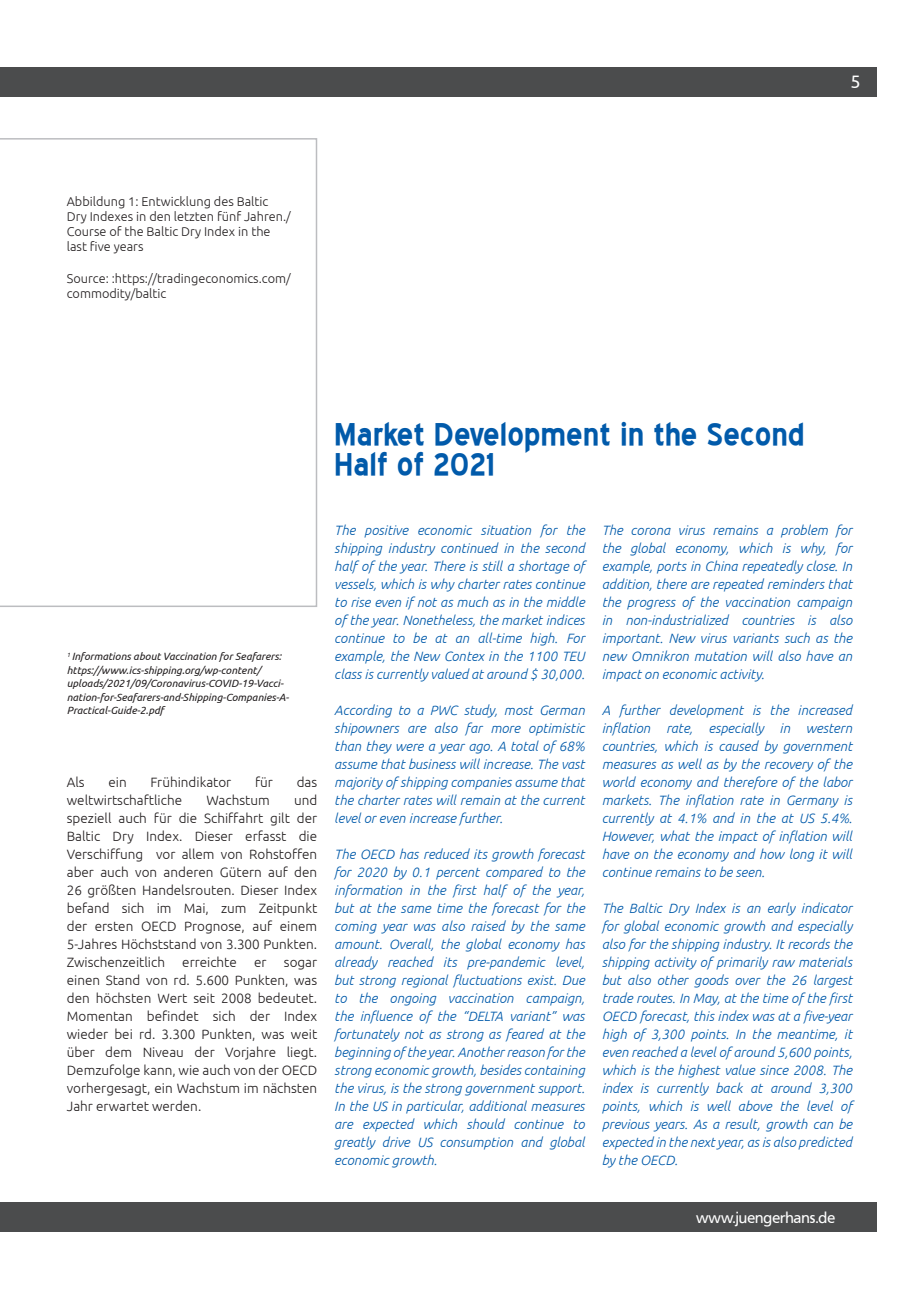
<style>
.page{position:relative;width:919px;height:1289px;background:#fff}
.page>*{position:absolute;margin:0;border:0;box-sizing:border-box;transform-origin:0 0}
.t1{font:700 39px/30px "Blue Highway";color:#015aaa}
.t2{font:18px "Ubuntu";color:#fff}
.t3{font:15px "Frutiger VR";color:#fff}
.t4{font:italic 300 13.5px/18px "Ubuntu";color:#015aaa;text-align:justify}
.t5{font:300 13.5px/18px "Ubuntu";color:#231f20;text-align:justify}
.t6{font:300 12.75px/15px "Ubuntu";color:#231f20}
.t7{font:italic 10.5px/13.5px "Ubuntu";color:#231f20}
</style>
<div class="page">
<svg style="left:0;top:138px;width:317px;height:469px"></svg>
<div style="left:0;top:1202px;width:13px;height:30px;background:#4b4c4d"></div>
<div style="left:13px;top:1202px;width:863px;height:30px;background:#4b4c4d"></div>
<div style="left:0;top:67px;width:13px;height:30px;background:#4b4c4d"></div>
<div style="left:13px;top:67px;width:863px;height:30px;background:#4b4c4d"></div>
<p class="t6" style="left:67px;top:193px;width:225px">Abbildung 1: Entwicklung des Baltic<br>Dry Indexes in den letzten fünf Jahren./<br>Course of the Baltic Dry Index in the last five years</p>
<p class="t6" style="left:67px;top:270px;width:225px">Source: :https://tradingeconomics.com/ commodity/baltic</p>
<h2 class="t2" style="left:850px;top:70px;width:12px">5</h2>
<h1 class="t1" style="left:334px;top:419px;width:472px">Market Development in the Second<br>Half of 2021</h1>
<p class="t7" style="left:67px;top:649px;width:224px"><sup>1</sup> Informations about Vaccination for Seafarers: https://www.ics-shipping.org/wp-content/ uploads/2021/09/Coronavirus-COVID-19-Vacci&shy;nation-for-Seafarers-and-Shipping-Companies-A-Practical-Guide-2.pdf</p>
<p class="t5" style="left:67px;top:773px;width:19px">Als</p>
<p class="t5" style="left:108px;top:773px;width:20px">ein</p>
<p class="t5" style="left:150px;top:773px;width:82px">Frühindikator</p>
<p class="t5" style="left:255px;top:773px;width:19px">für</p>
<p class="t5" style="left:297px;top:773px;width:22px">das</p>
<p class="t5" style="left:67px;top:791px;width:117px">weltwirtschaftliche</p>
<p class="t5" style="left:206px;top:791px;width:65px">Wachstum</p>
<p class="t5" style="left:67px;top:791px;width:252px;text-indent:227px">und speziell auch für die Schiffahrt gilt der Baltic Dry Index. Dieser erfasst die Verschiffung vor allem von Rohstoffen aber auch von anderen Gütern auf den 26 größten Handelsrouten. Dieser Index befand sich im Mai, zum Zeitpunkt der ersten OECD Prognose, auf einem 5-Jahres Höchststand von 3.300 Punkten.<br>Zwischenzeitlich</p>
<p class="t5" style="left:182px;top:953px;width:56px">erreichte</p>
<p class="t5" style="left:254px;top:953px;width:14px">er</p>
<p class="t5" style="left:67px;top:953px;width:252px;text-indent:217px">sogar einen Stand von rd. 5.600 Punkten, was den höchsten Wert seit 2008 bedeutet.<br>Momentan befindet sich der Index wieder bei rd. 3.300 Punkten, was weit über dem Niveau der Vorjahre liegt.<br>Demzufolge kann, wie auch von der OECD vorhergesagt, ein Wachstum im nächsten Jahr erwartet werden.</p>
<p class="t4" style="left:334px;top:521px;width:252px">The positive economic situation for the shipping industry continued in the second half of the year. There is still a shortage of vessels, which is why charter rates continue to rise even if not as much as in the middle of the year. Nonetheless, the market indices continue to be at an all-time high. For example, the New Contex in the 1100 TEU class is currently valued at around $ 30,000.</p>
<p class="t4" style="left:334px;top:701px;width:252px">According to a PWC study, most German shipowners are also far more optimistic than they were a year ago. A total of 68% assume that business will increase. The vast majority of shipping companies assume that the charter rates will remain at the current level or even increase further.</p>
<p class="t4" style="left:334px;top:845px;width:252px">The OECD has reduced its growth forecast for 2020 by 0.1 percent compared to the information in the first half of the year, but at the same time the forecast for the coming year was also raised by the same amount. Overall, the global economy has already reached its pre-pandemic level, but strong regional fluctuations exist. Due to the ongoing vaccination campaign, the influence of the “DELTA variant” was fortunately not as strong as feared at the beginning of the year. Another reason for the strong economic growth, besides containing the virus, is the strong government support.<br>In the US in particular, additional measures are expected which should continue to greatly drive US consumption and global economic growth.</p>
<p class="t4" style="left:601px;top:520px;width:252px">The corona virus remains a problem for the global economy, which is why, for example, ports in China repeatedly close. In addition, there are repeated reminders that the progress of the vaccination campaign in non-industrialized countries is also important. New virus variants such as the new Omnikron mutation will also have an impact on economic activity.</p>
<p class="t4" style="left:601px;top:700px;width:252px">A further development is the increased inflation rate, especially in western countries, which is caused by government measures as well as by the recovery of the world economy and therefore of the labor markets. The inflation rate in Germany is currently at 4.1% and in the at US 5.4%.<br>However, what the impact of inflation will have on the economy and how long it will continue remains to be seen.</p>
<p class="t4" style="left:601px;top:898px;width:252px">The Baltic Dry Index is an early indicator for global economic growth and especially also for the shipping industry. It records the shipping activity of primarily raw materials but also other goods over the 26 largest trade routes. In May, at the time of the first OECD forecast, this index was at a five-year high of 3,300 points. In the meantime, it even reached a level of around 5,600 points, which is the highest value since 2008. The index is currently back at around 3,300 points, which is well above the level of previous years. As a result, growth can be expected in the next year, as is also predicted by the OECD.</p>
<p class="t3" style="left:696px;top:1208px;width:140px">www.juengerhans.de</p>
</div>
